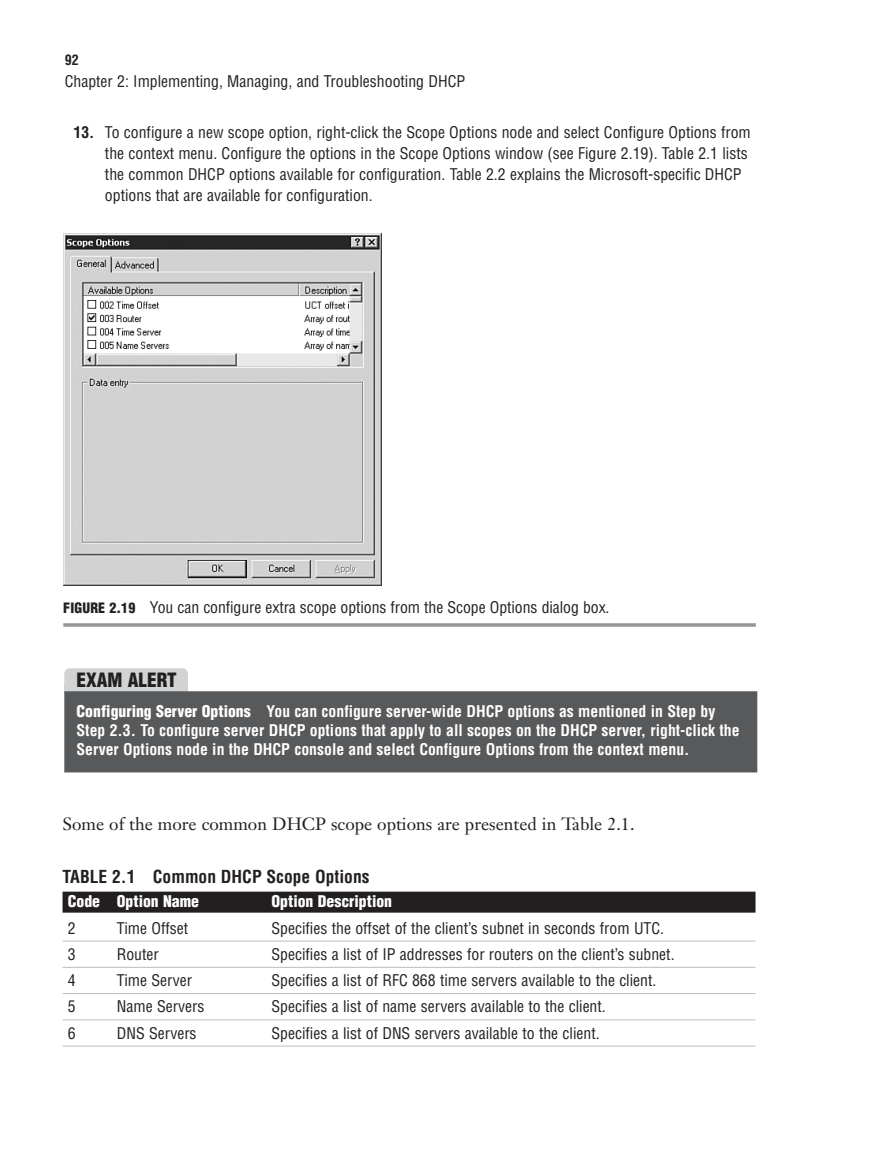
<style>
.page{position:relative;width:882px;height:1150px;background:#fff}
.page>*{position:absolute;margin:0;border:0;box-sizing:border-box;transform-origin:0 0}
.t1{font:900 condensed 19.25px "Helvetica";color:#231f20}
.t2{font:17.5px "Janson Text";color:#231f20}
.t3{font:700 condensed 17.5px "Helvetica";color:#231f20}
.t4{font:condensed 15.75px/21px "Helvetica";color:#231f20}
.t5{font:700 condensed 15.75px/19.2px "Helvetica";color:#fff}
.t6{font:900 condensed 15.75px "Helvetica";color:#fff}
.t7{font:700 condensed 14px "Helvetica";color:#231f20}
.s1{font-weight:700}
.s2{font-weight:900;font-size:14px}
.s3{font-weight:900}
</style>
<div class="page">
<img style="left:64px;top:233px;width:318px;height:353px">
<svg style="left:63px;top:623px;width:693px;height:4px;background:#a0a1a4"></svg>
<div style="left:64px;top:668px;width:124px;height:26px;background:#d1d3d4;border-radius:5px"></div>
<div style="left:66px;top:693px;width:690px;height:78px;background:#58595b"></div>
<div style="left:64px;top:691px;width:693px;height:81px;border:2px solid #58595b"></div>
<div style="left:63px;top:891px;width:693px;height:11px;background:#231f20"></div>
<div style="left:63px;top:902px;width:693px;height:10px;background:#231f20"></div>
<hr style="left:63px;top:940px;width:693px;height:1px;background:#bbbdc0">
<hr style="left:63px;top:967px;width:693px;height:1px;background:#bbbdc0">
<hr style="left:63px;top:993px;width:693px;height:1px;background:#bbbdc0">
<hr style="left:63px;top:1019px;width:693px;height:1px;background:#bbbdc0">
<hr style="left:63px;top:1045px;width:693px;height:1px;background:#bbbdc0">
<p class="t7" style="left:65px;top:54px;width:15px">92</p>
<p class="t4" style="left:65px;top:72px;width:402px">Chapter 2: Implementing, Managing, and Troubleshooting DHCP</p>
<p class="t4" style="left:105px;top:123px;width:647px;text-indent:-31px"><span class="s1">13.</span> To configure a new scope option, right-click the Scope Options node and select Configure Options from the context menu. Configure the options in the Scope Options window (see Figure 2.19). Table 2.1 lists the common DHCP options available for configuration. Table 2.2 explains the Microsoft-specific DHCP options that are available for configuration.</p>
<p class="t4" style="left:63px;top:598px;width:548px"><span class="s2">FIGURE 2.19</span> You can configure extra scope options from the Scope Options dialog box.</p>
<p class="t1" style="left:77px;top:673px;width:102px">EXAM ALERT</p>
<p class="t5" style="left:77px;top:703px;width:665px"><span class="s3">Configuring Server Options</span> You can configure server-wide DHCP options as mentioned in Step by<br>Step 2.3. To configure server DHCP options that apply to all scopes on the DHCP server, right-click the<br>Server Options node in the DHCP console and select Configure Options from the context menu.</p>
<p class="t2" style="left:63px;top:817px;width:574px">Some of the more common DHCP scope options are presented in Table 2.1.</p>
<p class="t3" style="left:63px;top:870px;width:309px">TABLE 2.1 Common DHCP Scope Options</p>
<p class="t6" style="left:68px;top:895px;width:133px">Code Option Name</p>
<p class="t6" style="left:271px;top:895px;width:122px">Option Description</p>
<p class="t4" style="left:68px;top:919px;width:9px">2</p>
<p class="t4" style="left:117px;top:919px;width:73px">Time Offset</p>
<p class="t4" style="left:272px;top:919px;width:394px">Specifies the offset of the client’s subnet in seconds from UTC.</p>
<p class="t4" style="left:68px;top:945px;width:9px">3</p>
<p class="t4" style="left:117px;top:945px;width:43px">Router</p>
<p class="t4" style="left:272px;top:945px;width:405px">Specifies a list of IP addresses for routers on the client’s subnet.</p>
<p class="t4" style="left:68px;top:971px;width:9px">4</p>
<p class="t4" style="left:117px;top:971px;width:77px">Time Server</p>
<p class="t4" style="left:272px;top:971px;width:386px">Specifies a list of RFC 868 time servers available to the client.</p>
<p class="t4" style="left:68px;top:997px;width:9px">5</p>
<p class="t4" style="left:117px;top:997px;width:89px">Name Servers</p>
<p class="t4" style="left:272px;top:997px;width:336px">Specifies a list of name servers available to the client.</p>
<p class="t4" style="left:68px;top:1024px;width:9px">6</p>
<p class="t4" style="left:117px;top:1024px;width:81px">DNS Servers</p>
<p class="t4" style="left:272px;top:1024px;width:330px">Specifies a list of DNS servers available to the client.</p>
</div>
